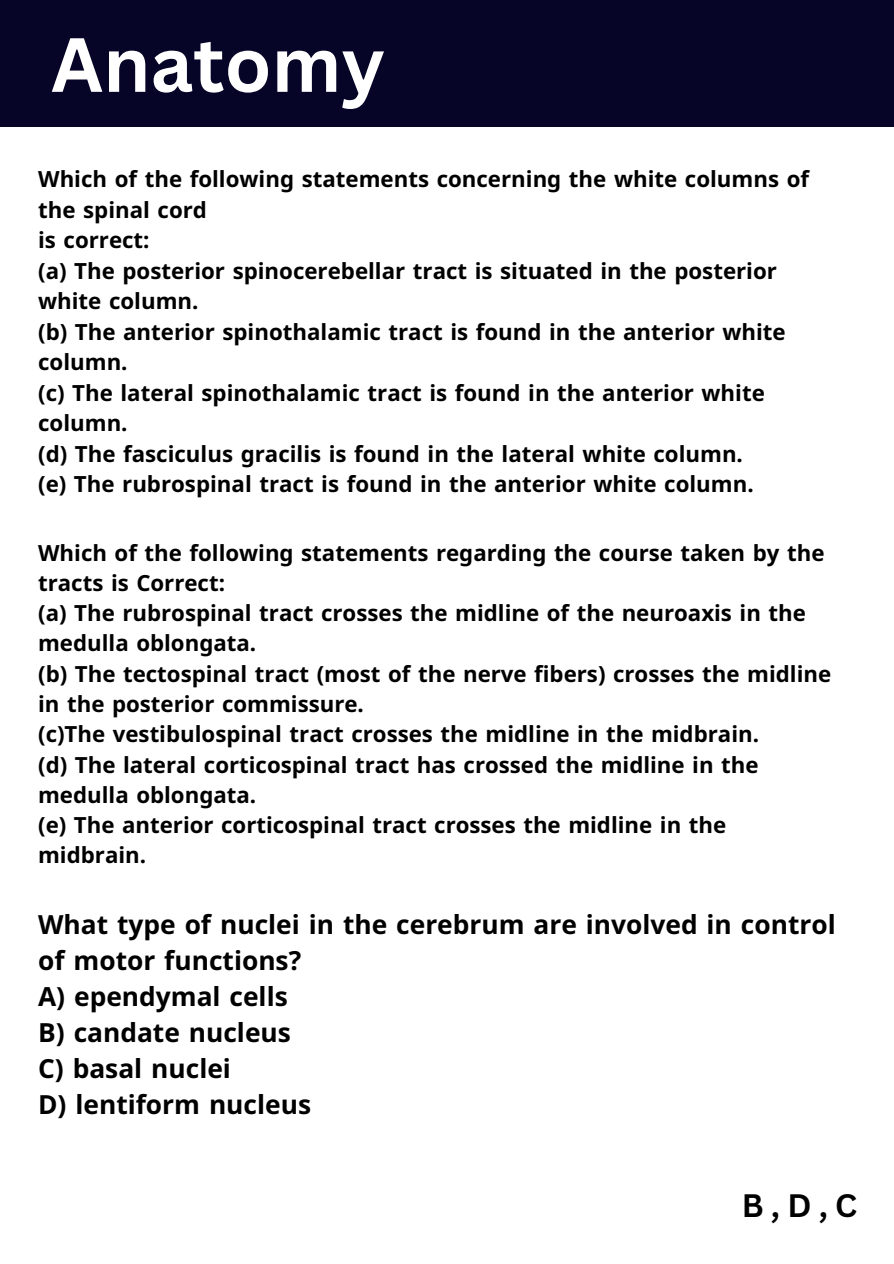
<style>
.page{position:relative;width:894px;height:1264px;background:#fff}
.page>*{position:absolute;margin:0;border:0;box-sizing:border-box;transform-origin:0 0}
.t1{font:700 75px "Canva Sans";color:#fff}
.t2{font:700 31.5px "Canva Sans";color:#000}
.t3{font:700 26.25px/36px "Noto Sans";color:#000}
.t4{font:700 22.2px/30.3px "Noto Sans";color:#000}
</style>
<div class="page">
<div style="left:0;top:0;width:893px;height:126px;background:#060527"></div>
<p class="t1" style="left:51px;top:12px;width:335px">Anatomy</p>
<p class="t4" style="left:38px;top:163px;width:772px">Which of the following statements concerning the white columns of the spinal cord</p>
<p class="t4" style="left:38px;top:224px;width:113px">is correct:</p>
<p class="t4" style="left:38px;top:255px;width:740px">(a) The posterior spinocerebellar tract is situated in the posterior white column.</p>
<p class="t4" style="left:38px;top:316px;width:749px">(b) The anterior spinothalamic tract is found in the anterior white column.</p>
<p class="t4" style="left:38px;top:377px;width:728px">(c) The lateral spinothalamic tract is found in the anterior white column.</p>
<p class="t4" style="left:38px;top:438px;width:706px">(d) The fasciculus gracilis is found in the lateral white column.</p>
<p class="t4" style="left:38px;top:468px;width:717px">(e) The rubrospinal tract is found in the anterior white column.</p>
<h1 class="t4" style="left:38px;top:537px;width:787px">Which of the following statements regarding the course taken by the tracts is Correct:</h1>
<p class="t4" style="left:38px;top:597px;width:769px">(a) The rubrospinal tract crosses the midline of the neuroaxis in the medulla oblongata.</p>
<p class="t4" style="left:38px;top:658px;width:794px">(b) The tectospinal tract (most of the nerve fibers) crosses the midline in the posterior commissure.</p>
<p class="t4" style="left:38px;top:718px;width:722px">(c)The vestibulospinal tract crosses the midline in the midbrain.</p>
<p class="t4" style="left:38px;top:748px;width:721px">(d) The lateral corticospinal tract has crossed the midline in the medulla oblongata.</p>
<p class="t4" style="left:38px;top:809px;width:689px">(e) The anterior corticospinal tract crosses the midline in the midbrain.</p>
<h2 class="t3" style="left:38px;top:905px;width:798px">What type of nuclei in the cerebrum are involved in control of motor functions?<br>A) ependymal cells<br>B) candate nucleus<br>C) basal nuclei<br>D) lentiform nucleus</h2>
<h3 class="t2" style="left:741px;top:1183px;width:117px">B,D,C</h3>
</div>
